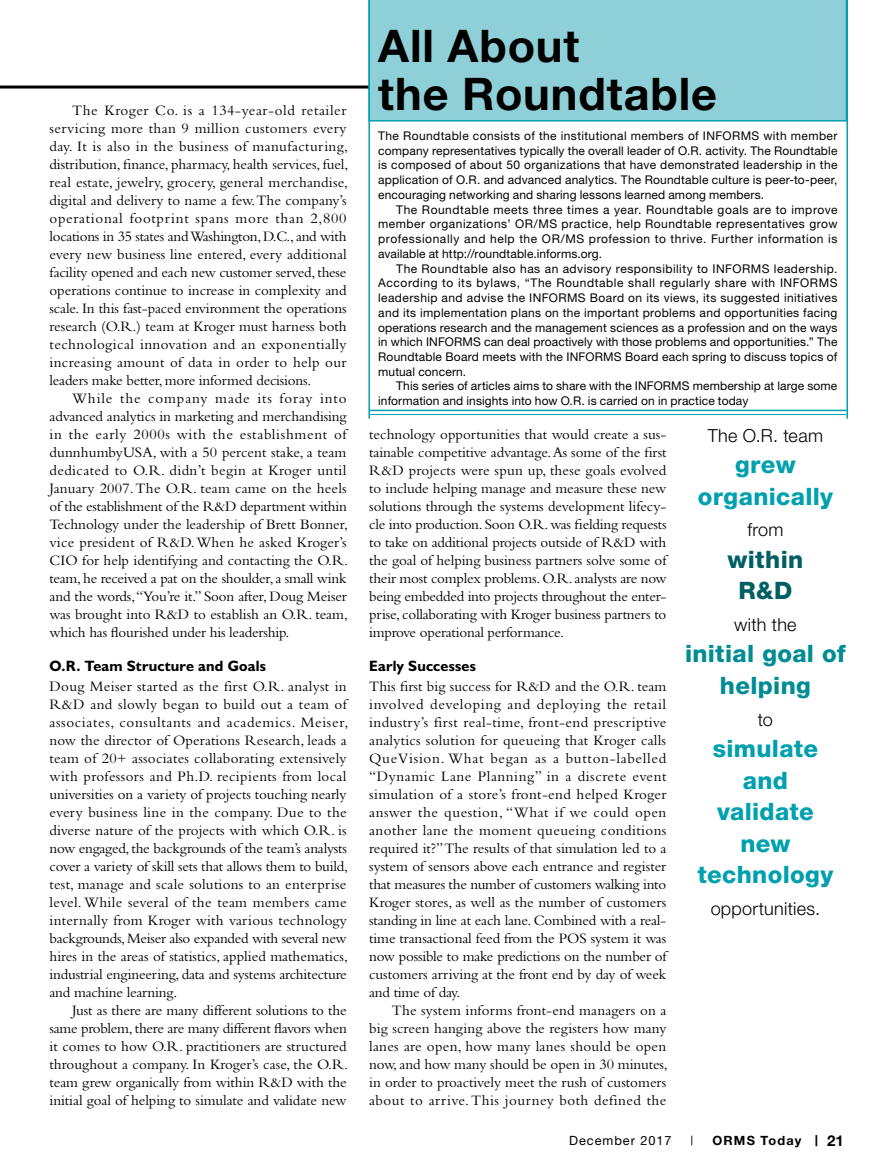
<style>
.page{position:relative;width:878px;height:1175px;background:#fff}
.page>*{position:absolute;margin:0;border:0;box-sizing:border-box;transform-origin:0 0}
._1-ORMS__Author_By-l{font:700 45px "Helvetica Neue";letter-spacing:.02em;color:#000}
._1-ORMS__FTR_PQ_Base{font:800 24px/31.5px "Helvetica Neue";letter-spacing:.015em;color:#00a0af;text-align:center}
._1-ORMS__FTR_PQ_Base-2{font:800 24px/31.5px "Helvetica Neue";letter-spacing:.015em;color:#008c95;text-align:center}
._1-ORMS__FTR_PQ_Base-3{font:800 24px "Helvetica Neue";letter-spacing:.015em;color:#005f62}
._1-ORMS__FTR_PQ_Base-4{font:300 18px "Helvetica Neue";letter-spacing:.015em;color:#000}
._1-ORMS__aaNET{font:15px/18px "Bembo";letter-spacing:-.01em;color:#000;text-align:justify}
._1-ORMS__a1st_Paragr{font:15px/18px "Bembo";letter-spacing:.005em;color:#000}
._1-ORMS__aaLET{font:15px/18px "Bembo";letter-spacing:.03em;color:#000;text-align:justify}
._1-ORMS__aSubHdr-A{font:700 15px "Humanist 521 BT";letter-spacing:.015em;color:#000}
._1-ORMS__aaNET-2{font:15px "Bembo";letter-spacing:.04em;color:#000}
.t1{font:12.75px "Helvetica Neue";letter-spacing:.075em;color:#000}
._1-ORMS__Folio_Text{font:700 12.75px "Helvetica Neue";letter-spacing:.09em;color:#000}
._1-ORMS__Author_By-l-2{font:12px/14.7px "Helvetica Neue";letter-spacing:.01em;color:#000;text-align:justify}
.s1{font-size:15px}
</style>
<div class="page">
<hr style="left:0;top:86px;width:369px;height:2px;background:#000">
<div style="left:370px;top:0;width:476px;height:122px;background:#8fcfd8"></div>
<hr style="left:368px;top:0;width:2px;height:418px;background:#00a0af">
<hr style="left:846px;top:0;width:2px;height:418px;background:#00a0af">
<hr style="left:369px;top:414px;width:477px;height:1px;background:#00a0af">
<hr style="left:369px;top:410px;width:477px;height:1px;background:#00a0af">
<p class="_1-ORMS__aaNET-2" style="left:72px;top:102px;width:276px">The Kroger Co. is a 134-year-old retailer</p>
<p class="_1-ORMS__aaNET" style="left:50px;top:119px;width:300px">servicing more than 9 million customers every day. It is also in the business of manufacturing, distribution, finance, pharmacy, health services, fuel, real estate, jewelry, grocery, general merchandise, digital and delivery to name a few. The company’s operational footprint spans more than 2,800 locations in 35 states and Washington, D.C., and with every new business line entered, every additional facility opened and each new customer served, these operations continue to increase in complexity and scale. In this fast-paced environment the operations research (O.R.) team at Kroger must harness both technological innovation and an exponentially increasing amount of data in order to help our leaders make better, more informed decisions.</p>
<p class="_1-ORMS__aaNET" style="left:50px;top:389px;width:300px;text-indent:22px">While the company made its foray into advanced analytics in marketing and merchandising in the early 2000s with the establishment of dunnhumbyUSA, with a 50 percent stake, a team dedicated to O.R. didn’t begin at Kroger until January 2007. The O.R. team came on the heels of the establishment of the R&amp;D department within Technology under the leadership of Brett Bonner, vice president of R&amp;D. When he asked Kroger’s CIO for help identifying and contacting the O.R. team, he received a pat on the shoulder, a small wink and the words, “You’re it.” Soon after, Doug Meiser was brought into R&amp;D to establish an O.R. team, which has flourished under his leadership.</p>
<p class="_1-ORMS__aSubHdr-A" style="left:50px;top:656px;width:218px">O.R. Team Structure and Goals</p>
<p class="_1-ORMS__a1st_Paragr" style="left:50px;top:677px;width:300px">Doug Meiser started as the first O.R. analyst in R&amp;D and slowly began to build out a team of associates, consultants and academics. Meiser, now the director of Operations Research, leads a team of 20+ associates collaborating extensively with professors and Ph.D. recipients from local universities on a variety of projects touching nearly every business line in the company. Due to the diverse nature of the projects with which O.R. is now engaged, the backgrounds of the team’s analysts cover a variety of skill sets that allows them to build, test, manage and scale solutions to an enterprise level. While several of the team members came internally from Kroger with various technology backgrounds, Meiser also expanded with several new hires in the areas of statistics, applied mathematics, industrial engineering, data and systems architecture and machine learning.</p>
<p class="_1-ORMS__aaNET" style="left:50px;top:1001px;width:300px;text-indent:22px">Just as there are many different solutions to the same problem, there are many different flavors when it comes to how O.R. practitioners are structured throughout a company. In Kroger’s case, the O.R. team grew organically from within R&amp;D with the initial goal of helping to simulate and validate new</p>
<p class="_1-ORMS__Author_By-l" style="left:378px;top:18px;width:202px">All About</p>
<p class="_1-ORMS__Author_By-l" style="left:378px;top:66px;width:340px">the Roundtable</p>
<p class="_1-ORMS__Author_By-l-2" style="left:378px;top:128px;width:461px">The Roundtable consists of the institutional members of INFORMS with member company representatives typically the overall leader of O.R. activity. The Roundtable is composed of about 50 organizations that have demonstrated leadership in the application of O.R. and advanced analytics. The Roundtable culture is peer-to-peer, encouraging networking and sharing lessons learned among members.</p>
<p class="_1-ORMS__Author_By-l-2" style="left:378px;top:202px;width:461px;text-indent:18px">The Roundtable meets three times a year. Roundtable goals are to improve member organizations’ OR/MS practice, help Roundtable representatives grow professionally and help the OR/MS profession to thrive. Further information is available at http://roundtable.informs.org.</p>
<p class="_1-ORMS__Author_By-l-2" style="left:378px;top:261px;width:461px;text-indent:18px">The Roundtable also has an advisory responsibility to INFORMS leadership.<br>According to its bylaws, “The Roundtable shall regularly share with INFORMS leadership and advise the INFORMS Board on its views, its suggested initiatives and its implementation plans on the important problems and opportunities facing operations research and the management sciences as a profession and on the ways in which INFORMS can deal proactively with those problems and opportunities.” The Roundtable Board meets with the INFORMS Board each spring to discuss topics of mutual concern.</p>
<p class="_1-ORMS__Author_By-l-2" style="left:378px;top:378px;width:460px;text-indent:18px">This series of articles aims to share with the INFORMS membership at large some information and insights into how O.R. is carried on in practice today</p>
<p class="_1-ORMS__aaNET" style="left:369px;top:425px;width:299px">technology opportunities that would create a sus&shy;tainable competitive advantage. As some of the first R&amp;D projects were spun up, these goals evolved to include helping manage and measure these new solutions through the systems development lifecy&shy;cle into production. Soon O.R. was fielding requests to take on additional projects outside of R&amp;D with the goal of helping business partners solve some of their most complex problems. O.R. analysts are now being embedded into projects throughout the enter&shy;prise, collaborating with Kroger business partners to improve operational performance.</p>
<p class="_1-ORMS__aSubHdr-A" style="left:369px;top:656px;width:108px">Early Successes</p>
<p class="_1-ORMS__a1st_Paragr" style="left:369px;top:677px;width:299px;text-align:justify">This first big success for R&amp;D and the O.R. team involved developing and deploying the retail industry’s first real-time, front-end prescriptive analytics solution for queueing that Kroger calls QueVision. What began as a button-labelled “Dynamic Lane Planning” in a discrete event simulation of a store’s front-end helped Kroger answer the question, “What if we could open another lane the moment queueing conditions required it?” The results of that simulation led to a system of sensors above each entrance and register that measures the number of customers walking into Kroger stores, as well as the number of customers standing in line at each lane. Combined with a real&shy;time transactional feed from the POS system it was now possible to make predictions on the number of customers arriving at the front end by day of week and time of day.</p>
<p class="_1-ORMS__aaLET" style="left:369px;top:1001px;width:300px;text-indent:22px">The system informs front-end managers on a big screen hanging above the registers how many lanes are open, how many lanes should be open now, and how many should be open in 30 minutes, in order to proactively meet the rush of customers about to arrive. This journey both defined the</p>
<p class="_1-ORMS__FTR_PQ_Base-4" style="left:707px;top:424px;width:117px">The O.R. team</p>
<p class="_1-ORMS__FTR_PQ_Base" style="left:697px;top:449px;width:137px">grew organically</p>
<p class="_1-ORMS__FTR_PQ_Base-4" style="left:747px;top:519px;width:37px">from</p>
<p class="_1-ORMS__FTR_PQ_Base-3" style="left:727px;top:545px;width:77px">within</p>
<p class="_1-ORMS__FTR_PQ_Base-3" style="left:738px;top:576px;width:55px">R&amp;D</p>
<p class="_1-ORMS__FTR_PQ_Base-4" style="left:734px;top:613px;width:64px">with the</p>
<p class="_1-ORMS__FTR_PQ_Base-2" style="left:685px;top:638px;width:162px">initial goal of helping</p>
<p class="_1-ORMS__FTR_PQ_Base-4" style="left:757px;top:708px;width:17px">to</p>
<p class="_1-ORMS__FTR_PQ_Base" style="left:712px;top:732px;width:107px">simulate</p>
<p class="_1-ORMS__FTR_PQ_Base" style="left:742px;top:764px;width:47px">and</p>
<p class="_1-ORMS__FTR_PQ_Base" style="left:717px;top:795px;width:98px">validate</p>
<p class="_1-ORMS__FTR_PQ_Base" style="left:740px;top:827px;width:52px">new</p>
<p class="_1-ORMS__FTR_PQ_Base" style="left:697px;top:858px;width:137px">technology</p>
<p class="_1-ORMS__FTR_PQ_Base-4" style="left:710px;top:897px;width:111px">opportunities.</p>
<p class="t1" style="left:569px;top:1132px;width:104px">December 2017</p>
<p class="t1" style="left:690px;top:1132px;width:4px">|</p>
<p class="_1-ORMS__Folio_Text" style="left:712px;top:1132px;width:133px">ORMS Today <span class="s1">| 21</span></p>
</div>
